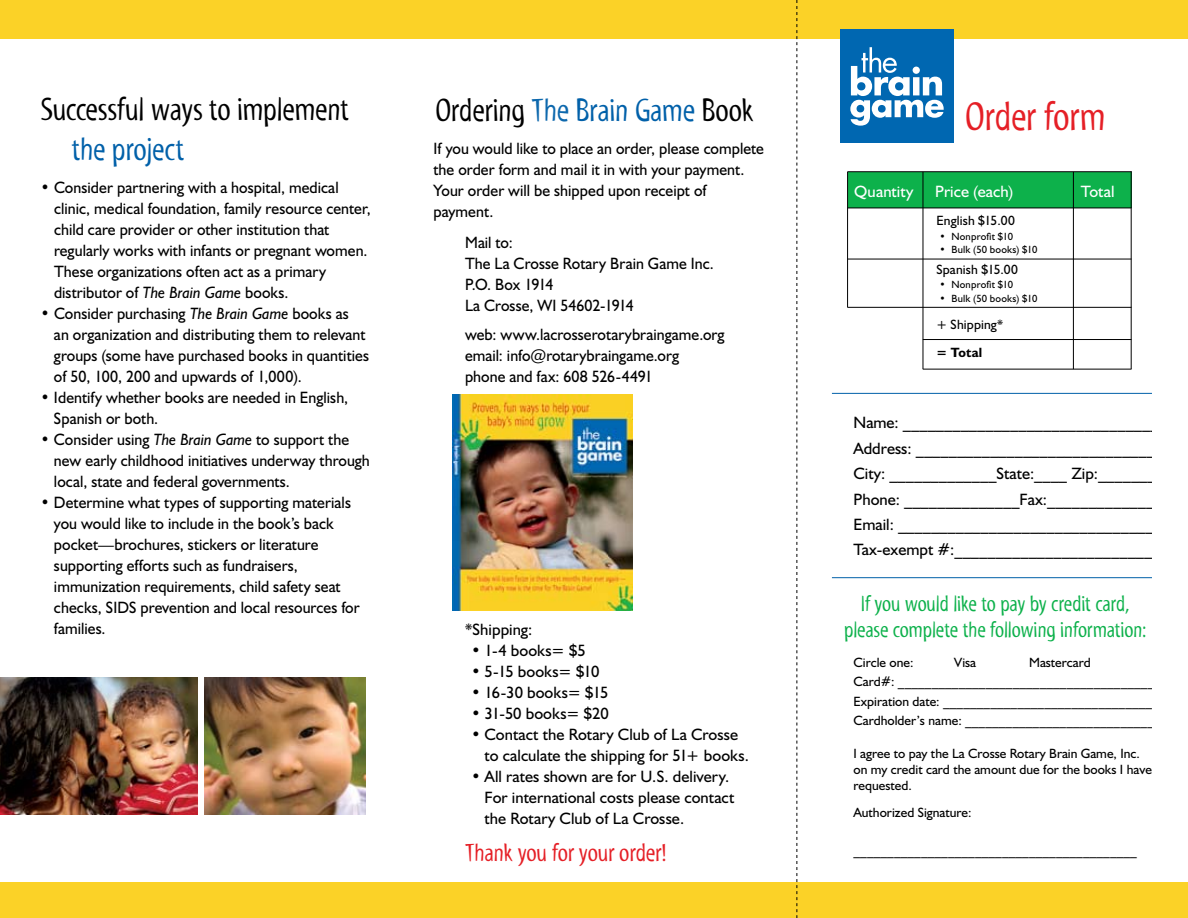
<style>
.page{position:relative;width:1188px;height:918px;background:#fbd227}
.page>*{position:absolute;margin:0;border:0;box-sizing:border-box;transform-origin:0 0}
.t1{font:40.95px "Myriad Std Tilt";letter-spacing:-.01em;color:#e51f26}
.t2{font:33px "Myriad Std Tilt";letter-spacing:-.015em;color:#000}
.t3{font:33px "Myriad Std Tilt";letter-spacing:-.015em;color:#0060a9}
.t4{font:25.5px "Myriad Std Tilt";letter-spacing:-.015em;color:#e51f26}
.t5{font:22.5px/25.5px "Myriad Std Tilt";letter-spacing:-.01em;color:#0db14b;text-align:center}
.t6{font:16.5px/21px "Humanist 521 BT";letter-spacing:.005em;color:#000;scale:.96 1}
.t7{font:16.5px/25.5px "Humanist 521 BT";letter-spacing:.005em;color:#000}
.t8{font:16.5px "Humanist 521 BT";letter-spacing:.005em;color:#fff}
.t9{font:13.5px/19.5px "Humanist 521 BT";color:#000}
.t10{font:700 13.5px "Humanist 521 BT";letter-spacing:.01em;color:#000}
.t11{font:10.5px "Humanist 521 BT";letter-spacing:.02em;color:#000}
.s1{font-style:italic}
.s2{color:#0d68ad}
.s3{color:#0060a9}
</style>
<div class="page">
<div style="left:0;top:43px;width:1188px;height:839px;background:#fff"></div>
<div style="left:848px;top:172px;width:284px;height:36px;background:#0db14b"></div>
<div style="left:840px;top:29px;width:114px;height:114px;background:#0067b1"></div>
<svg style="left:850px;top:47px;width:94px;height:79px"></svg>
<img style="left:205px;top:678px;width:160px;height:136px">
<img style="left:0;top:678px;width:198px;height:136px">
<hr style="left:832px;top:393px;width:320px;height:1px;background:#0060a9">
<hr style="left:832px;top:577px;width:320px;height:1px;background:#0060a9">
<hr style="left:847px;top:171px;width:284px;height:1px;background:#000">
<hr style="left:1131px;top:171px;width:1px;height:198px;background:#000">
<hr style="left:1073px;top:172px;width:1px;height:197px;background:#000">
<hr style="left:923px;top:172px;width:1px;height:197px;background:#000">
<hr style="left:847px;top:172px;width:1px;height:135px;background:#000">
<hr style="left:847px;top:208px;width:284px;height:1px;background:#000">
<hr style="left:847px;top:259px;width:284px;height:1px;background:#000">
<hr style="left:847px;top:307px;width:284px;height:1px;background:#000">
<hr style="left:923px;top:339px;width:208px;height:1px;background:#000">
<hr style="left:923px;top:369px;width:208px;height:1px;background:#000">
<svg style="left:796px;top:0;width:1px;height:918px"></svg>
<img style="left:452px;top:394px;width:180px;height:217px">
<h2 class="t2" style="left:40px;top:91px;width:310px">Successful ways to implement</h2>
<h2 class="t3" style="left:72px;top:131px;width:114px">the project</h2>
<p class="t6" style="left:54px;top:177px;width:332px;text-indent:-13px">• Consider partnering with a hospital, medical clinic, medical foundation, family resource center, child care provider or other institution that regularly works with infants or pregnant women.<br>These organizations often act as a primary distributor of <span class="s1">The Brain Game</span> books.</p>
<p class="t6" style="left:54px;top:303px;width:330px;text-indent:-13px">• Consider purchasing <span class="s1">The Brain Game</span> books as<br>an organization and distributing them to relevant groups (some have purchased books in quantities of 50, 100, 200 and upwards of 1,000).</p>
<p class="t6" style="left:54px;top:387px;width:308px;text-indent:-13px">• Identify whether books are needed in English,<br>Spanish or both.</p>
<p class="t6" style="left:54px;top:429px;width:331px;text-indent:-13px">• Consider using <span class="s1">The Brain Game</span> to support the new early childhood initiatives underway through local, state and federal governments.</p>
<p class="t6" style="left:54px;top:492px;width:320px;text-indent:-13px">• Determine what types of supporting materials you would like to include in the book’s back pocket—brochures, stickers or literature supporting efforts such as fundraisers, immunization requirements, child safety seat checks, SIDS prevention and local resources for families.</p>
<h2 class="t2" style="left:435px;top:93px;width:320px">Ordering <span class="s2">The</span> <span class="s3">Brain Game</span> Book</h2>
<h1 class="t1" style="left:965px;top:94px;width:142px">Order form</h1>
<p class="t6" style="left:434px;top:137px;width:346px">If you would like to place an order, please complete the order form and mail it in with your payment.<br>Your order will be shipped upon receipt of payment.</p>
<p class="t6" style="left:465px;top:232px;width:261px">Mail to:<br>The La Crosse Rotary Brain Game Inc.<br>P.O. Box 1914<br>La Crosse, WI 54602-1914</p>
<p class="t6" style="left:465px;top:323px;width:272px">web: www.lacrosserotarybraingame.org email: info@rotarybraingame.org<br>phone and fax: 608 526-4491</p>
<p class="t8" style="left:854px;top:181px;width:61px">Quantity</p>
<p class="t8" style="left:935px;top:181px;width:80px">Price (each)</p>
<p class="t8" style="left:1081px;top:181px;width:35px">Total</p>
<p class="t9" style="left:936px;top:211px;width:80px">English $15.00</p>
<p class="t11" style="left:939px;top:230px;width:75px">• Nonprofit $10</p>
<p class="t11" style="left:939px;top:243px;width:100px">• Bulk (50 books) $10</p>
<p class="t9" style="left:936px;top:259px;width:83px">Spanish $15.00</p>
<p class="t11" style="left:939px;top:278px;width:75px">• Nonprofit $10</p>
<p class="t11" style="left:939px;top:292px;width:100px">• Bulk (50 books) $10</p>
<p class="t9" style="left:936px;top:315px;width:69px">+ Shipping*</p>
<p class="t10" style="left:936px;top:344px;width:48px">= Total</p>
<p class="t7" style="left:465px;top:616px;width:69px">*Shipping:</p>
<p class="t7" style="left:471px;top:637px;width:116px">• 1-4 books= $5</p>
<p class="t7" style="left:471px;top:658px;width:130px">• 5-15 books= $10</p>
<p class="t7" style="left:471px;top:679px;width:139px">• 16-30 books= $15</p>
<p class="t7" style="left:471px;top:700px;width:139px">• 31-50 books= $20</p>
<p class="t7" style="left:485px;top:724px;width:266px;line-height:21px;text-indent:-13px">• Contact the Rotary Club of La Crosse to calculate the shipping for 51+ books.</p>
<p class="t7" style="left:485px;top:766px;width:251px;line-height:21px;text-indent:-13px">• All rates shown are for U.S. delivery.<br>For international costs please contact the Rotary Club of La Crosse.</p>
<h3 class="t4" style="left:465px;top:839px;width:203px">Thank you for your order!</h3>
<p class="t7" style="left:854px;top:409px;width:307px">Name: _______________________________ Address: _____________________________ City: _____________State:____ Zip:_______ Phone: ______________Fax:_____________ Email: _______________________________ Tax-exempt #:________________________</p>
<h3 class="t5" style="left:844px;top:591px;width:304px">If you would like to pay by credit card, please complete the following information:</h3>
<p class="t9" style="left:854px;top:652px;width:62px">Circle one:</p>
<p class="t9" style="left:954px;top:652px;width:23px">Visa</p>
<p class="t9" style="left:854px;top:652px;width:302px;text-indent:176px">Mastercard<br>Card#: ______________________________________ Expiration date: _______________________________ Cardholder’s name: ____________________________</p>
<p class="t9" style="left:854px;top:745px;width:300px;line-height:16.2px">I agree to pay the La Crosse Rotary Brain Game, Inc. on my credit card the amount due for the books I have requested.</p>
<p class="t9" style="left:854px;top:802px;width:120px">Authorized Signature:</p>
<p class="t9" style="left:854px;top:840px;width:285px">__________________________________________</p>
</div>
